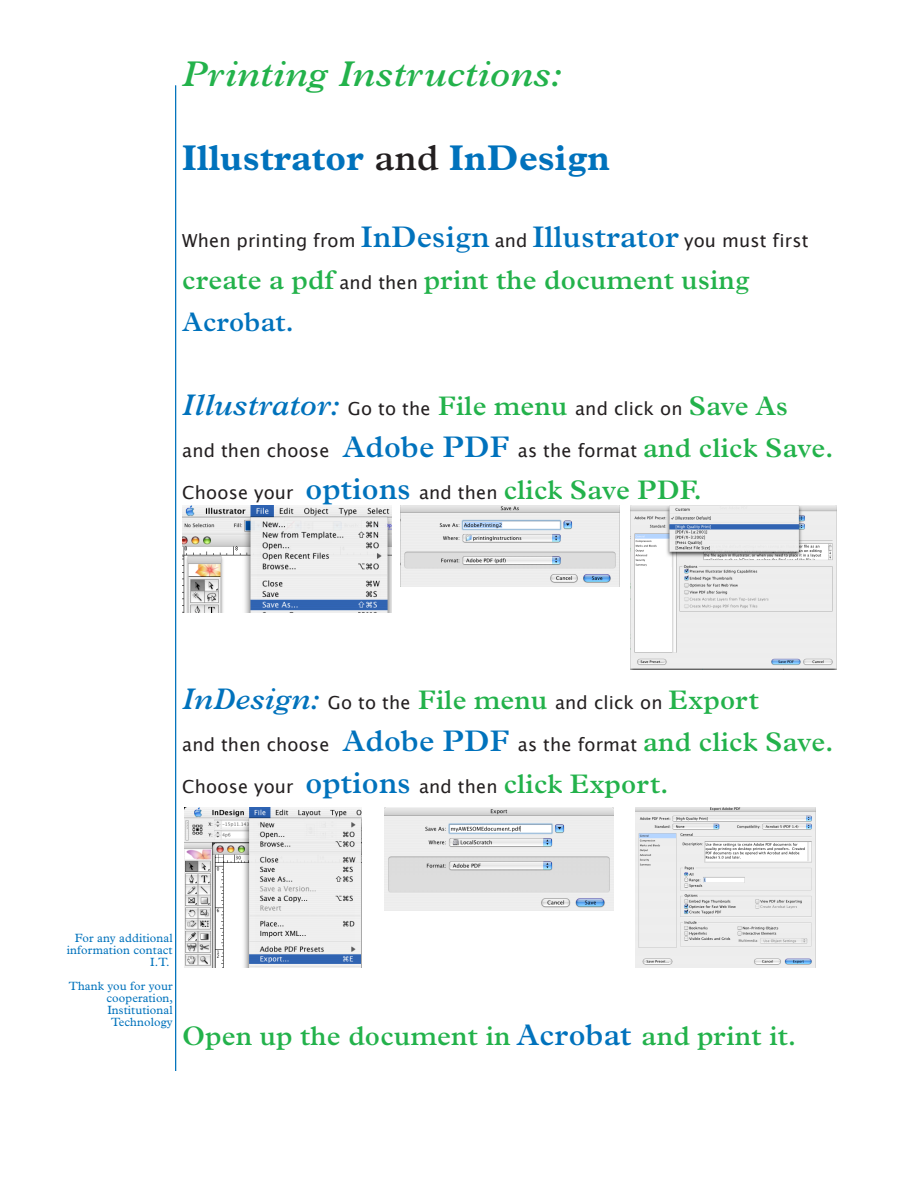
<style>
.page{position:relative;width:918px;height:1188px;background:#fff}
.page>*{position:absolute;margin:0;border:0;box-sizing:border-box;transform-origin:0 0}
.t1{font:700 36px "Plantin";letter-spacing:.01em;color:#0072bc}
.t2{font:italic 600 36px "Plantin";letter-spacing:.01em;color:#23b24b}
.t3{font:600 27px/42px "Plantin";letter-spacing:.01em;color:#23b24b}
.t4{font:18px "Lucida Grande";letter-spacing:.01em;color:#231f20}
.t5{font:12px/12px "Plantin";letter-spacing:.01em;color:#0072bc;text-align:right}
.s1{font-weight:600;color:#231f20}
.s2{font-family:"Plantin";font-weight:600;font-size:30px;color:#0072bc}
.s3{font-family:"Lucida Grande";font-weight:400;font-size:18px;color:#231f20}
.s4{color:#0072bc}
.s5{font-family:"Plantin";font-weight:600;font-style:italic;font-size:30px;color:#0072bc}
.s6{font-family:"Plantin";font-weight:600;font-size:27px;color:#23b24b}
.s7{font-size:30px;color:#0072bc}
</style>
<div class="page">
<hr style="left:175px;top:85px;width:1px;height:986px;background:#0072bc">
<img style="left:182px;top:505px;width:209px;height:108px">
<img style="left:401px;top:505px;width:219px;height:81px">
<img style="left:631px;top:505px;width:206px;height:164px">
<img style="left:185px;top:807px;width:177px;height:160px">
<img style="left:385px;top:807px;width:229px;height:104px">
<img style="left:635px;top:807px;width:180px;height:161px">
<h1 class="t2" style="left:182px;top:53px;width:381px">Printing Instructions:</h1>
<h1 class="t1" style="left:182px;top:137px;width:429px">Illustrator <span class="s1">and</span> InDesign</h1>
<p class="t4" style="left:182px;top:230px;width:628px">When printing from <span class="s2">InDesign</span> and <span class="s2">Illustrator</span> you must first</p>
<h2 class="t3" style="left:182px;top:259px;width:569px">create a pdf <span class="s3">and then</span> print the document using<br><span class="s4">Acrobat.</span></h2>
<p class="t4" style="left:182px;top:398px;width:607px"><span class="s5">Illustrator:</span> Go to the <span class="s6">File menu</span> and click on <span class="s6">Save As</span></p>
<p class="t4" style="left:182px;top:440px;width:653px">and then choose <span class="s2">Adobe PDF</span> as the format <span class="s6">and click Save.</span></p>
<p class="t4" style="left:182px;top:482px;width:521px">Choose your <span class="s2">options</span> and then <span class="s6">click Save PDF.</span></p>
<p class="t4" style="left:182px;top:692px;width:578px"><span class="s5">InDesign:</span> Go to the <span class="s6">File menu</span> and click on <span class="s6">Export</span></p>
<p class="t4" style="left:182px;top:734px;width:653px">and then choose <span class="s2">Adobe PDF</span> as the format <span class="s6">and click Save.</span></p>
<p class="t4" style="left:182px;top:776px;width:488px">Choose your <span class="s2">options</span> and then <span class="s6">click Export.</span></p>
<p class="t5" style="left:67px;top:932px;width:107px">For any additional information contact<br>I.T.</p>
<p class="t5" style="left:69px;top:980px;width:106px">Thank you for your cooperation,<br>Institutional<br>Technology</p>
<h2 class="t3" style="left:182px;top:1015px;width:615px">Open up the document in <span class="s7">Acrobat</span> and print it.</h2>
</div>
